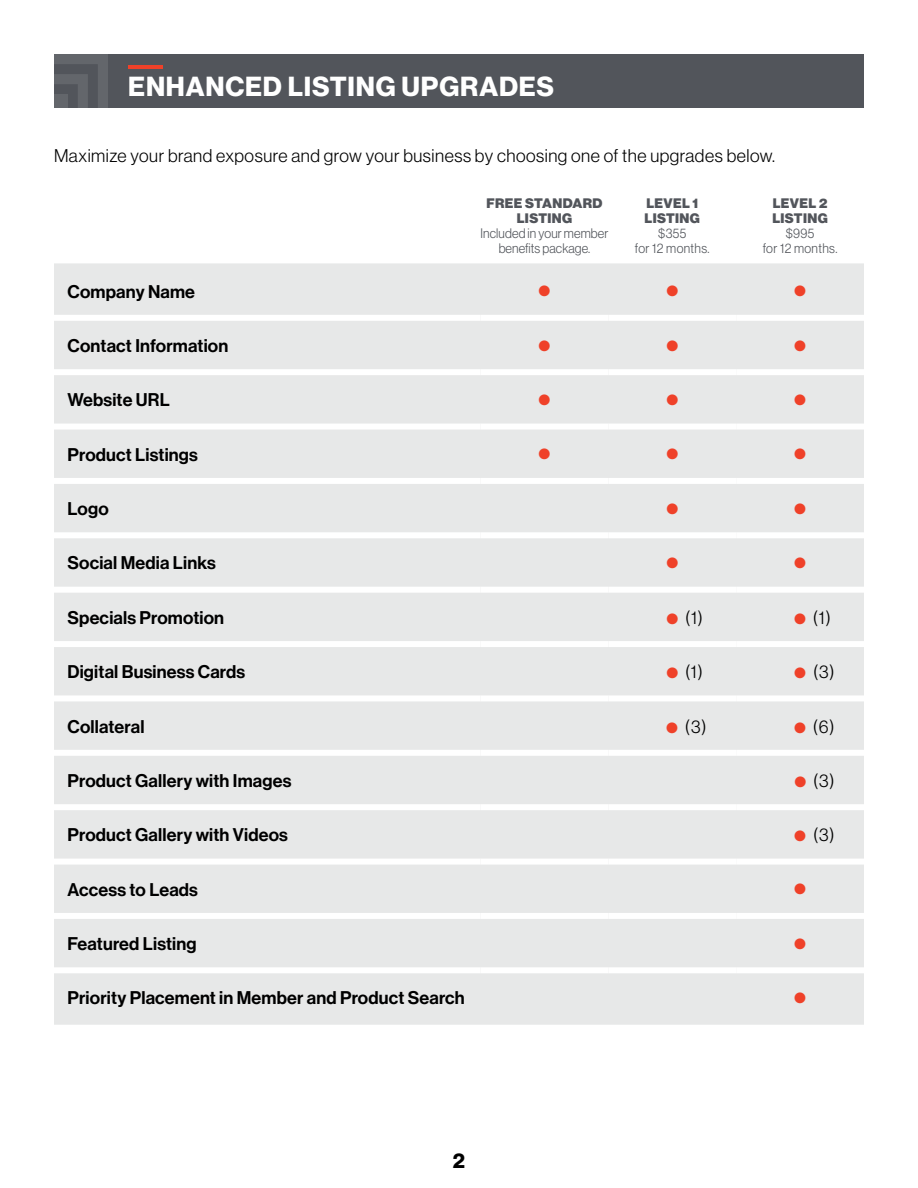
<style>
.page{position:relative;width:918px;height:1188px;background:#fff}
.page>*{position:absolute;margin:0;border:0;box-sizing:border-box;transform-origin:0 0}
.t1{font:27px "N Haas Grotesk DS Pro 75 Bd";letter-spacing:.03em;color:#fff}
.t2{font:21px "N Haas Grotesk DS Pro 75 Bd";color:#000}
.t3{font:18px "N Haas Grotesk DS Pro 65 Md";letter-spacing:.01em;color:#000}
.t4{font:18px "N Haas Grotesk DS Pro 45 Lt";letter-spacing:.03em;color:#000}
.t5{font:15px "Zapf Dingbats ITC";color:#ef4129}
.t6{font:13.5px/15px "N Haas Grotesk DS Pro 95 Blk";letter-spacing:.03em;color:#52555b}
.t7{font:13.5px/15px "N Haas Grotesk DS Pro 45 Lt";letter-spacing:.01em;color:#52555b;text-align:center;scale:.95 1}
.t8{font:13.5px/15px "N Haas Grotesk DS Pro 45 Lt";letter-spacing:.03em;color:#52555b;text-align:center;scale:.95 1}
.s1{color:#ef4129}
</style>
<div class="page">
<div style="left:54px;top:54px;width:810px;height:54px;background:#52555b"></div>
<svg style="left:54px;top:54px;width:54px;height:54px"></svg>
<hr style="left:128px;top:65px;width:35px;height:4px;background:#ef4129">
<div style="left:54px;top:263px;width:810px;height:762px;background:#e7e8e8"></div>
<div style="left:54px;top:478px;width:427px;height:6px;background:#fff"></div>
<div style="left:481px;top:478px;width:127px;height:6px;background:#fff"></div>
<div style="left:608px;top:478px;width:128px;height:6px;background:#fff"></div>
<div style="left:736px;top:478px;width:128px;height:6px;background:#fff"></div>
<div style="left:54px;top:315px;width:427px;height:6px;background:#fff"></div>
<div style="left:481px;top:315px;width:127px;height:6px;background:#fff"></div>
<div style="left:608px;top:315px;width:128px;height:6px;background:#fff"></div>
<div style="left:736px;top:315px;width:128px;height:6px;background:#fff"></div>
<div style="left:54px;top:369px;width:427px;height:6px;background:#fff"></div>
<div style="left:481px;top:369px;width:127px;height:6px;background:#fff"></div>
<div style="left:608px;top:369px;width:128px;height:6px;background:#fff"></div>
<div style="left:736px;top:369px;width:128px;height:6px;background:#fff"></div>
<div style="left:54px;top:424px;width:427px;height:6px;background:#fff"></div>
<div style="left:481px;top:424px;width:127px;height:6px;background:#fff"></div>
<div style="left:608px;top:424px;width:128px;height:6px;background:#fff"></div>
<div style="left:736px;top:424px;width:128px;height:6px;background:#fff"></div>
<div style="left:54px;top:532px;width:427px;height:6px;background:#fff"></div>
<div style="left:481px;top:532px;width:127px;height:6px;background:#fff"></div>
<div style="left:608px;top:532px;width:128px;height:6px;background:#fff"></div>
<div style="left:736px;top:532px;width:128px;height:6px;background:#fff"></div>
<div style="left:54px;top:587px;width:427px;height:6px;background:#fff"></div>
<div style="left:481px;top:587px;width:127px;height:6px;background:#fff"></div>
<div style="left:608px;top:587px;width:128px;height:6px;background:#fff"></div>
<div style="left:736px;top:587px;width:128px;height:6px;background:#fff"></div>
<div style="left:54px;top:641px;width:427px;height:6px;background:#fff"></div>
<div style="left:54px;top:695px;width:427px;height:6px;background:#fff"></div>
<div style="left:481px;top:641px;width:127px;height:6px;background:#fff"></div>
<div style="left:608px;top:641px;width:128px;height:6px;background:#fff"></div>
<div style="left:736px;top:641px;width:128px;height:6px;background:#fff"></div>
<div style="left:481px;top:695px;width:127px;height:6px;background:#fff"></div>
<div style="left:608px;top:695px;width:128px;height:6px;background:#fff"></div>
<div style="left:736px;top:695px;width:128px;height:6px;background:#fff"></div>
<div style="left:54px;top:750px;width:427px;height:6px;background:#fff"></div>
<div style="left:481px;top:750px;width:127px;height:6px;background:#fff"></div>
<div style="left:608px;top:750px;width:128px;height:6px;background:#fff"></div>
<div style="left:736px;top:750px;width:128px;height:6px;background:#fff"></div>
<div style="left:54px;top:804px;width:427px;height:6px;background:#fff"></div>
<div style="left:481px;top:804px;width:127px;height:6px;background:#fff"></div>
<div style="left:608px;top:804px;width:128px;height:6px;background:#fff"></div>
<div style="left:736px;top:804px;width:128px;height:6px;background:#fff"></div>
<div style="left:54px;top:859px;width:427px;height:6px;background:#fff"></div>
<div style="left:481px;top:859px;width:127px;height:6px;background:#fff"></div>
<div style="left:608px;top:859px;width:128px;height:6px;background:#fff"></div>
<div style="left:736px;top:859px;width:128px;height:6px;background:#fff"></div>
<div style="left:54px;top:913px;width:427px;height:6px;background:#fff"></div>
<div style="left:481px;top:913px;width:127px;height:6px;background:#fff"></div>
<div style="left:608px;top:913px;width:128px;height:6px;background:#fff"></div>
<div style="left:736px;top:913px;width:128px;height:6px;background:#fff"></div>
<div style="left:54px;top:967px;width:427px;height:6px;background:#fff"></div>
<div style="left:481px;top:967px;width:127px;height:6px;background:#fff"></div>
<div style="left:608px;top:967px;width:128px;height:6px;background:#fff"></div>
<div style="left:736px;top:967px;width:128px;height:6px;background:#fff"></div>
<h1 class="t1" style="left:128px;top:71px;width:427px">ENHANCED LISTING UPGRADES</h1>
<p class="t4" style="left:54px;top:146px;width:722px">Maximize your brand exposure and grow your business by choosing one of the upgrades below.</p>
<p class="t6" style="left:486px;top:196px;width:118px;text-align:center">FREE STANDARD<br>LISTING</p>
<p class="t7" style="left:481px;top:225px;width:136px">Included in your member benefits package.</p>
<p class="t6" style="left:645px;top:196px;width:57px">LEVEL 1<br>LISTING</p>
<p class="t8" style="left:635px;top:225px;width:80px">$355<br>for 12 months.</p>
<p class="t6" style="left:772px;top:196px;width:57px">LEVEL 2<br>LISTING</p>
<p class="t8" style="left:763px;top:225px;width:80px">$995<br>for 12 months.</p>
<p class="t3" style="left:68px;top:281px;width:129px">Company Name</p>
<p class="t5" style="left:539px;top:284px;width:13px">●</p>
<p class="t5" style="left:666px;top:284px;width:13px">●</p>
<p class="t5" style="left:794px;top:284px;width:13px">●</p>
<p class="t3" style="left:68px;top:335px;width:162px">Contact Information</p>
<p class="t5" style="left:539px;top:338px;width:13px">●</p>
<p class="t5" style="left:666px;top:338px;width:13px">●</p>
<p class="t5" style="left:794px;top:338px;width:13px">●</p>
<p class="t3" style="left:68px;top:390px;width:104px">Website URL</p>
<p class="t5" style="left:539px;top:393px;width:13px">●</p>
<p class="t5" style="left:666px;top:393px;width:13px">●</p>
<p class="t5" style="left:794px;top:393px;width:13px">●</p>
<p class="t3" style="left:68px;top:444px;width:132px">Product Listings</p>
<p class="t5" style="left:539px;top:447px;width:13px">●</p>
<p class="t5" style="left:666px;top:447px;width:13px">●</p>
<p class="t5" style="left:794px;top:447px;width:13px">●</p>
<p class="t3" style="left:68px;top:498px;width:43px">Logo</p>
<p class="t5" style="left:666px;top:502px;width:13px">●</p>
<p class="t5" style="left:794px;top:502px;width:13px">●</p>
<p class="t3" style="left:68px;top:553px;width:150px">Social Media Links</p>
<p class="t5" style="left:666px;top:556px;width:13px">●</p>
<p class="t5" style="left:794px;top:556px;width:13px">●</p>
<p class="t3" style="left:68px;top:607px;width:158px">Specials Promotion</p>
<p class="t4" style="left:666px;top:607px;width:38px"><span class="s1">●</span> (1)</p>
<p class="t4" style="left:794px;top:607px;width:38px"><span class="s1">●</span> (1)</p>
<p class="t3" style="left:68px;top:661px;width:179px">Digital Business Cards</p>
<p class="t4" style="left:666px;top:662px;width:38px"><span class="s1">●</span> (1)</p>
<p class="t4" style="left:794px;top:662px;width:42px"><span class="s1">●</span> (3)</p>
<p class="t3" style="left:68px;top:716px;width:79px">Collateral</p>
<p class="t4" style="left:666px;top:716px;width:42px"><span class="s1">●</span> (3)</p>
<p class="t4" style="left:794px;top:716px;width:42px"><span class="s1">●</span> (6)</p>
<p class="t3" style="left:67px;top:770px;width:225px">Product Gallery with Images</p>
<p class="t4" style="left:794px;top:770px;width:42px"><span class="s1">●</span> (3)</p>
<p class="t3" style="left:68px;top:825px;width:222px">Product Gallery with Videos</p>
<p class="t4" style="left:794px;top:825px;width:42px"><span class="s1">●</span> (3)</p>
<p class="t3" style="left:68px;top:879px;width:132px">Access to Leads</p>
<p class="t5" style="left:794px;top:882px;width:13px">●</p>
<p class="t3" style="left:67px;top:933px;width:131px">Featured Listing</p>
<p class="t5" style="left:794px;top:937px;width:13px">●</p>
<p class="t3" style="left:67px;top:988px;width:399px">Priority Placement in Member and Product Search</p>
<p class="t5" style="left:794px;top:991px;width:13px">●</p>
<p class="t2" style="left:453px;top:1148px;width:14px">2</p>
</div>
